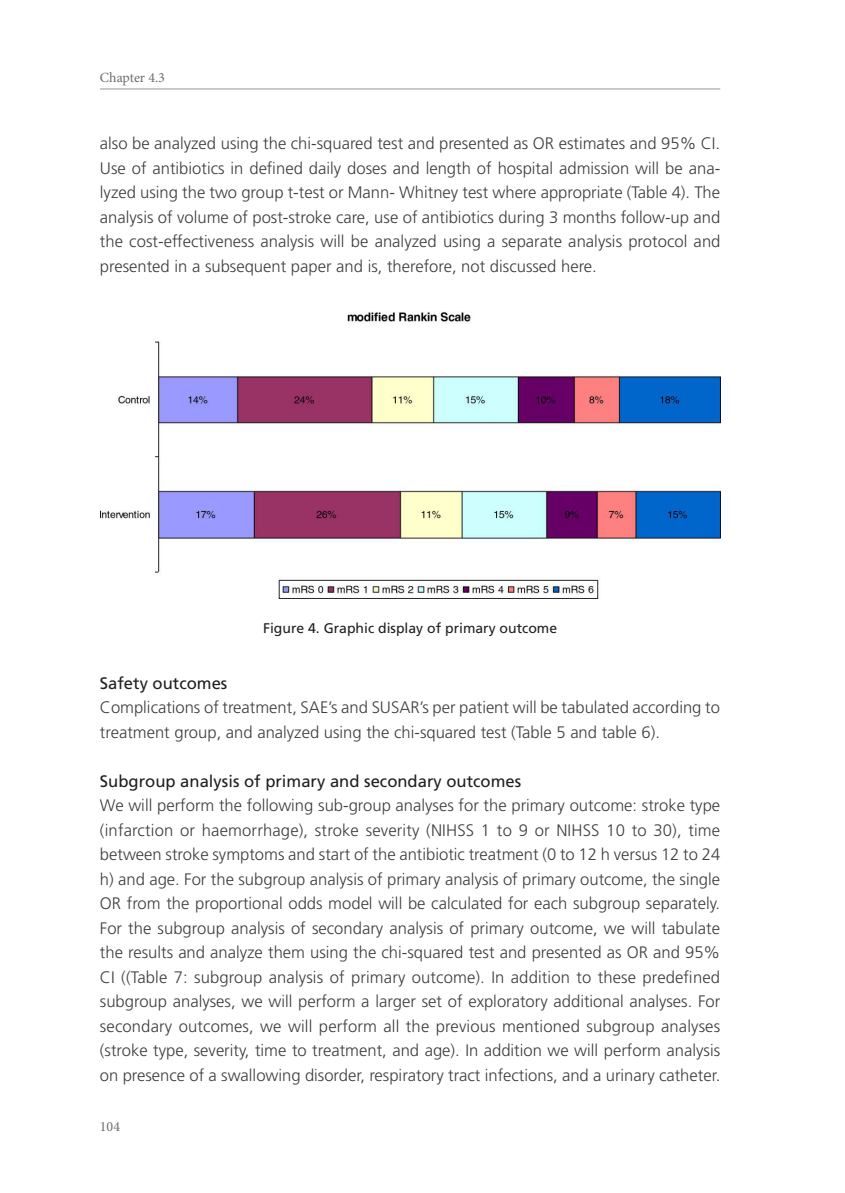
<style>
.page{position:relative;width:845px;height:1193px;background:#fff}
.page>*{position:absolute;margin:0;border:0;box-sizing:border-box;transform-origin:0 0}
.t1{font:300 16.62px/24.5px "Frutiger LT Std";color:#3e3e3f;text-align:justify}
.t2{font:16.62px "Frutiger LT Std";color:#231f20}
.t3{font:14px "Frutiger LT Std";color:#231f20}
.t4{font:14px "Minion Pro";color:#6c6d70}
</style>
<div class="page">
<hr style="left:100px;top:88px;width:620px;height:1px;background:#939598">
<img style="left:100px;top:312px;width:620px;height:286px">
<p class="t4" style="left:100px;top:68px;width:67px">Chapter 4.3</p>
<p class="t1" style="left:100px;top:131px;width:622px">also be analyzed using the chi-squared test and presented as OR estimates and 95% CI.<br>Use of antibiotics in defined daily doses and length of hospital admission will be ana&shy;lyzed using the two group t-test or Mann- Whitney test where appropriate (Table 4). The analysis of volume of post-stroke care, use of antibiotics during 3 months follow-up and the cost-effectiveness analysis will be analyzed using a separate analysis protocol and presented in a subsequent paper and is, therefore, not discussed here.</p>
<p class="t3" style="left:263px;top:619px;width:296px">Figure 4. Graphic display of primary outcome</p>
<p class="t2" style="left:100px;top:673px;width:129px">Safety outcomes</p>
<p class="t1" style="left:100px;top:695px;width:621px">Complications of treatment, SAE’s and SUSAR’s per patient will be tabulated according to treatment group, and analyzed using the chi-squared test (Table 5 and table 6).</p>
<p class="t2" style="left:100px;top:771px;width:423px">Subgroup analysis of primary and secondary outcomes</p>
<p class="t1" style="left:100px;top:793px;width:622px">We will perform the following sub-group analyses for the primary outcome: stroke type (infarction or haemorrhage), stroke severity (NIHSS 1 to 9 or NIHSS 10 to 30), time between stroke symptoms and start of the antibiotic treatment (0 to 12 h versus 12 to 24 h) and age. For the subgroup analysis of primary analysis of primary outcome, the single OR from the proportional odds model will be calculated for each subgroup separately.<br>For the subgroup analysis of secondary analysis of primary outcome, we will tabulate the results and analyze them using the chi-squared test and presented as OR and 95% CI ((Table 7: subgroup analysis of primary outcome). In addition to these predefined subgroup analyses, we will perform a larger set of exploratory additional analyses. For secondary outcomes, we will perform all the previous mentioned subgroup analyses (stroke type, severity, time to treatment, and age). In addition we will perform analysis on presence of a swallowing disorder, respiratory tract infections, and a urinary catheter.</p>
<p class="t4" style="left:100px;top:1116px;width:22px">104</p>
</div>
